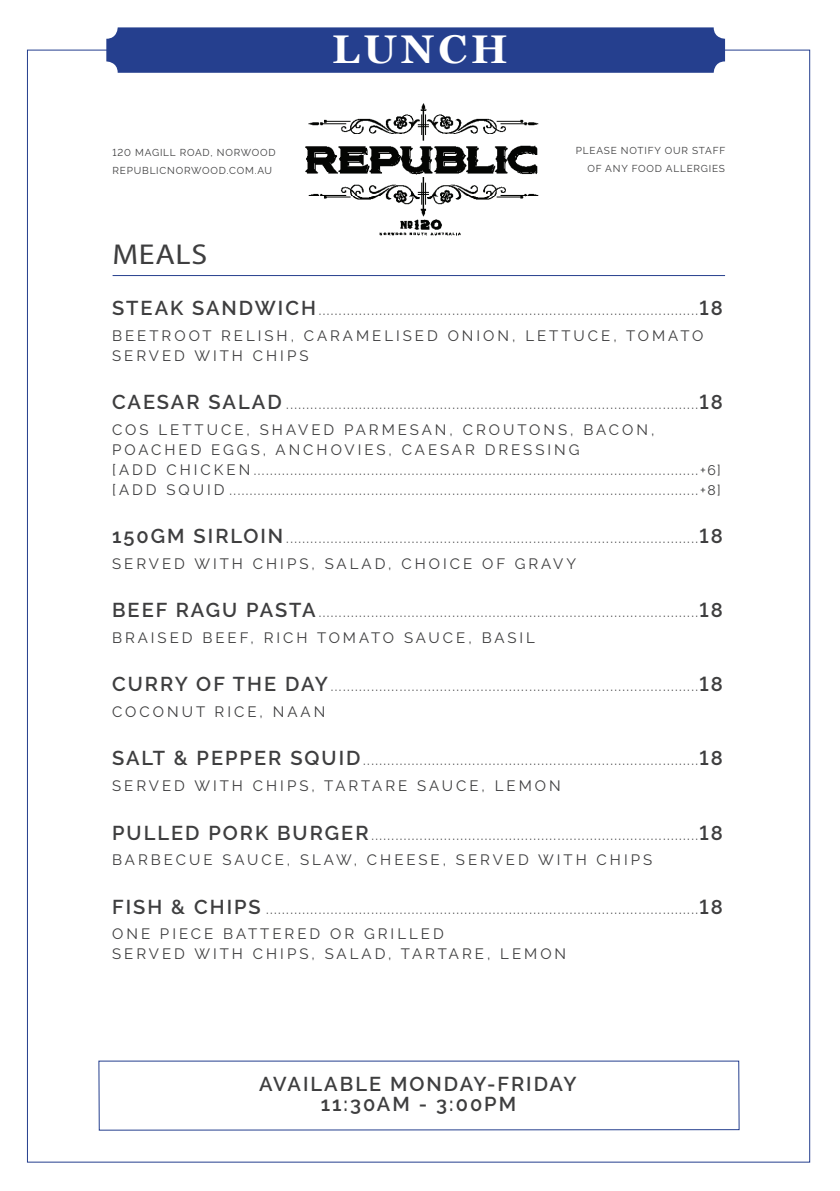
<style>
.page{position:relative;width:840px;height:1191px;background:#fff}
.page>*{position:absolute;margin:0;border:0;box-sizing:border-box;transform-origin:0 0}
.t1{font:700 40px "Georgia";letter-spacing:.1em;color:#fff}
.t2{font:28.8px "Myriad Pro";letter-spacing:.02em;color:#3e3e3f;scale:1.11 1}
.t3{font:600 20px "Raleway";letter-spacing:.1em;color:#3e3e3f}
.t4{font:15px/20px "Raleway";letter-spacing:.2em;color:#3e3e3f}
.t5{font:14px "Raleway";color:#3e3e3f}
.t6{font:10px/18px "Raleway";letter-spacing:.08em;color:#3e3e3f;text-align:right}
.s1{font-weight:600;font-size:20px}
.s2{font-size:15px}
</style>
<div class="page">
<hr style="left:112px;top:275px;width:612px;height:1px;background:#253f8e">
<div style="left:106px;top:27px;width:618px;height:46px;background:#253f8e;border-radius:11px"></div>
<img style="left:305px;top:103px;width:234px;height:133px">
<p class="t6" style="left:112px;top:143px;width:164px">120 MAGILL ROAD, NORWOOD</p>
<p class="t6" style="left:112px;top:161px;width:161px">REPUBLICNORWOOD.COM.AU</p>
<p class="t1" style="left:332px;top:19px;width:177px">LUNCH</p>
<p class="t6" style="left:575px;top:142px;width:151px">PLEASE NOTIFY OUR STAFF<br>OF ANY FOOD ALLERGIES</p>
<p class="t2" style="left:112px;top:237px;width:87px">MEALS</p>
<p class="t5" style="left:112px;top:302px;width:612px"><span class="s1">STEAK SANDWICH</span>..............................................................................................<span class="s1">18</span></p>
<p class="t4" style="left:112px;top:325px;width:592px">BEETROOT RELISH, CARAMELISED ONION, LETTUCE, TOMATO</p>
<p class="t4" style="left:112px;top:345px;width:198px">SERVED WITH CHIPS</p>
<p class="t5" style="left:112px;top:396px;width:612px"><span class="s1">CAESAR SALAD</span> ......................................................................................................<span class="s1">18</span></p>
<p class="t4" style="left:112px;top:419px;width:543px">COS LETTUCE, SHAVED PARMESAN, CROUTONS, BACON,<br>POACHED EGGS, ANCHOVIES, CAESAR DRESSING</p>
<p class="t5" style="left:112px;top:462px;width:610px"><span class="s2">[ADD CHICKEN</span> ..............................................................................................................+6]</p>
<p class="t5" style="left:112px;top:482px;width:610px"><span class="s2">[ADD SQUID</span> ....................................................................................................................+8]</p>
<p class="t5" style="left:112px;top:530px;width:612px"><span class="s1">150GM SIRLOIN</span>......................................................................................................<span class="s1">18</span></p>
<p class="t4" style="left:112px;top:553px;width:465px">SERVED WITH CHIPS, SALAD, CHOICE OF GRAVY</p>
<p class="t5" style="left:112px;top:604px;width:612px"><span class="s1">BEEF RAGU PASTA</span>..............................................................................................<span class="s1">18</span></p>
<p class="t4" style="left:112px;top:627px;width:424px">BRAISED BEEF, RICH TOMATO SAUCE, BASIL</p>
<p class="t5" style="left:112px;top:678px;width:612px"><span class="s1">CURRY OF THE DAY</span>...........................................................................................<span class="s1">18</span></p>
<p class="t4" style="left:112px;top:702px;width:214px">COCONUT RICE, NAAN</p>
<p class="t5" style="left:112px;top:752px;width:612px"><span class="s1">SALT &amp; PEPPER SQUID</span>...................................................................................<span class="s1">18</span></p>
<p class="t4" style="left:112px;top:776px;width:450px">SERVED WITH CHIPS, TARTARE SAUCE, LEMON</p>
<p class="t5" style="left:112px;top:826px;width:612px"><span class="s1">PULLED PORK BURGER</span>.................................................................................<span class="s1">18</span></p>
<p class="t4" style="left:112px;top:850px;width:541px">BARBECUE SAUCE, SLAW, CHEESE, SERVED WITH CHIPS</p>
<p class="t5" style="left:112px;top:900px;width:612px"><span class="s1">FISH &amp; CHIPS</span> ...........................................................................................................<span class="s1">18</span></p>
<p class="t4" style="left:112px;top:924px;width:333px">ONE PIECE BATTERED OR GRILLED</p>
<p class="t4" style="left:112px;top:944px;width:455px">SERVED WITH CHIPS, SALAD, TARTARE, LEMON</p>
<p class="t3" style="left:259px;top:1072px;width:319px">AVAILABLE MONDAY-FRIDAY</p>
<p class="t3" style="left:320px;top:1092px;width:197px">11:30AM - 3:00PM</p>
</div>
